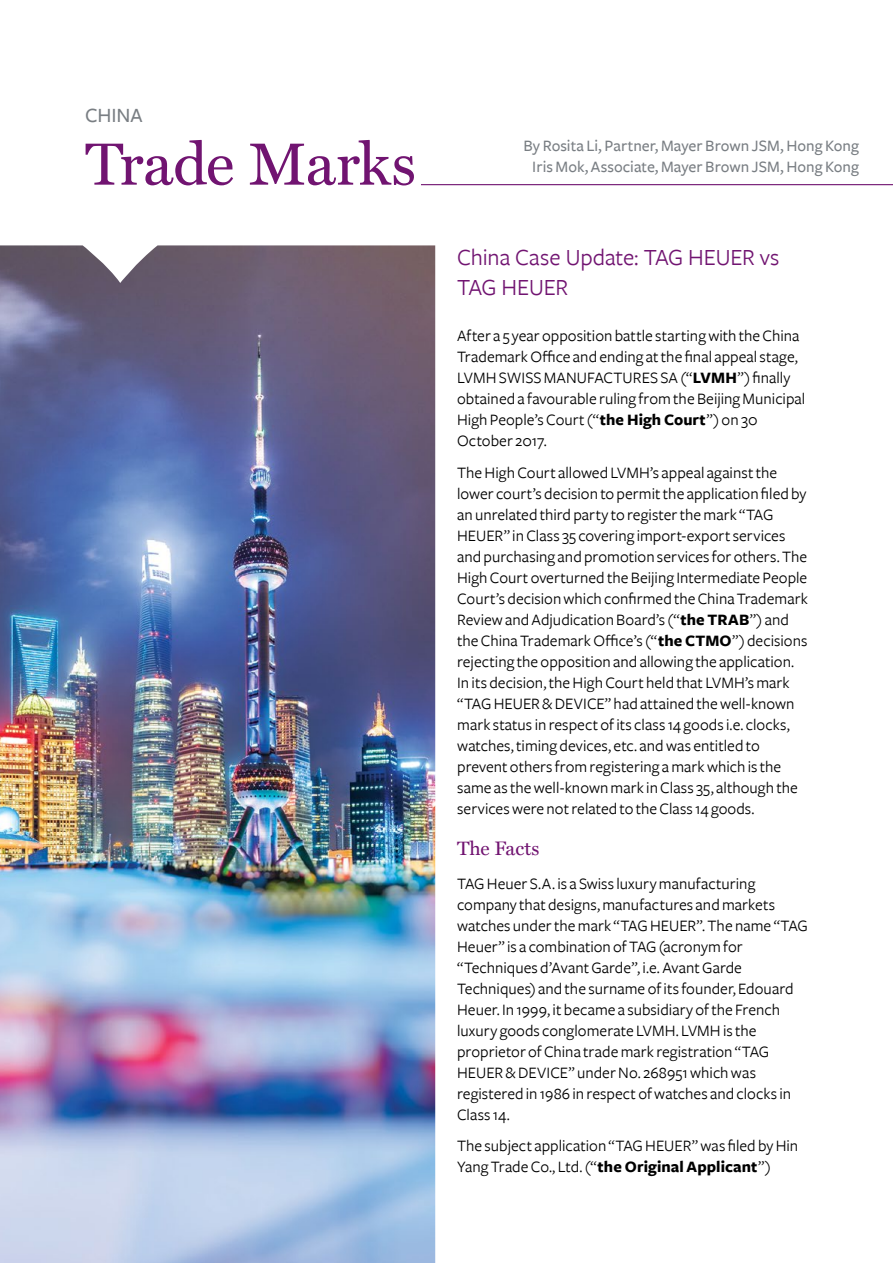
<style>
.page{position:relative;width:893px;height:1263px;background:#fff}
.page>*{position:absolute;margin:0;border:0;box-sizing:border-box;transform-origin:0 0}
.t1{font:60px "Miller Text";letter-spacing:-.015em;color:#711471}
.t2{font:24px/30px "Freight Sans";letter-spacing:-.005em;color:#711471}
.t3{font:500 21px "Freight Sans";letter-spacing:-.005em;color:#797e83}
.t4{font:19.5px "Miller Text";letter-spacing:.005em;color:#711471}
.t5{font:16.5px/21px "Freight Sans";color:#000}
.t6{font:500 16.5px/21px "Freight Sans";color:#797e83;text-align:center}
.s1{font-weight:700}
</style>
<div class="page">
<img style="left:0;top:245px;width:435px;height:1018px">
<hr style="left:421px;top:184px;width:472px;height:1px;background:#711471">
<p class="t3" style="left:85px;top:104px;width:59px">CHINA</p>
<h1 class="t1" style="left:85px;top:129px;width:333px">Trade Marks</h1>
<p class="t6" style="left:523px;top:135px;width:337px">By Rosita Li, Partner, Mayer Brown JSM, Hong Kong<br>Iris Mok, Associate, Mayer Brown JSM, Hong Kong</p>
<h2 class="t2" style="left:457px;top:242px;width:324px">China Case Update: TAG HEUER vs<br>TAG HEUER</h2>
<p class="t5" style="left:457px;top:326px;width:350px">After a 5 year opposition battle starting with the China Trademark Office and ending at the final appeal stage, LVMH SWISS MANUFACTURES SA (“<span class="s1">LVMH</span>”) finally obtained a favourable ruling from the Beijing Municipal High People’s Court (“<span class="s1">the High Court</span>”) on 30<br>October 2017.</p>
<p class="t5" style="left:457px;top:462px;width:352px">The High Court allowed LVMH’s appeal against the lower court’s decision to permit the application filed by an unrelated third party to register the mark “TAG HEUER” in Class 35 covering import-export services and purchasing and promotion services for others. The High Court overturned the Beijing Intermediate People Court’s decision which confirmed the China Trademark Review and Adjudication Board’s (“<span class="s1">the TRAB</span>”) and the China Trademark Office’s (“<span class="s1">the CTMO</span>”) decisions rejecting the opposition and allowing the application.<br>In its decision, the High Court held that LVMH’s mark “TAG HEUER &amp; DEVICE” had attained the well-known mark status in respect of its class 14 goods i.e. clocks, watches, timing devices, etc. and was entitled to prevent others from registering a mark which is the same as the well-known mark in Class 35, although the services were not related to the Class 14 goods.</p>
<p class="t4" style="left:457px;top:837px;width:84px">The Facts</p>
<p class="t5" style="left:457px;top:873px;width:352px">TAG Heuer S.A. is a Swiss luxury manufacturing company that designs, manufactures and markets watches under the mark “TAG HEUER”. The name “TAG Heuer” is a combination of TAG (acronym for “Techniques d’Avant Garde”, i.e. Avant Garde Techniques) and the surname of its founder, Edouard Heuer. In 1999, it became a subsidiary of the French luxury goods conglomerate LVMH. LVMH is the proprietor of China trade mark registration “TAG HEUER &amp; DEVICE” under No. 268951 which was registered in 1986 in respect of watches and clocks in Class 14.</p>
<p class="t5" style="left:457px;top:1136px;width:343px">The subject application “TAG HEUER” was filed by Hin<br>Yang Trade Co., Ltd. (“<span class="s1">the Original Applicant</span>”)</p>
</div>
